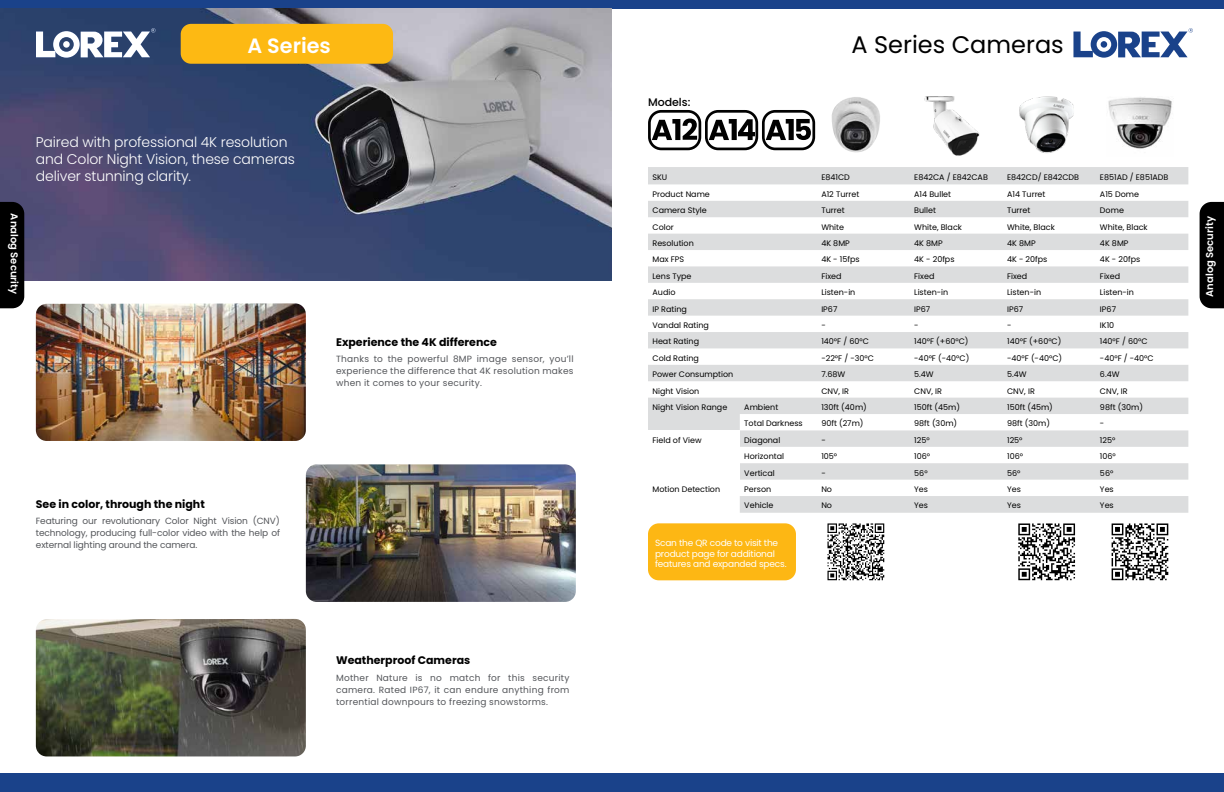
<style>
.page{position:relative;width:1224px;height:792px;background:#fff}
.page>*{position:absolute;margin:0;border:0;box-sizing:border-box;transform-origin:0 0}
.t1{font:24px "Poppins";color:#000}
.t2{font:600 20.7px "Poppins";color:#fff}
.t3{font:300 14px/16.8px "Poppins";letter-spacing:-.01em;color:#fff}
.t4{font:700 11px "Poppins";color:#000}
.t5{font:500 11px "Poppins";color:#000}
.t6{font:600 10px "Poppins";color:#fff}
.t7{font:9px/12px "Poppins";letter-spacing:.025em;color:#54565a;text-align:justify}
.t8{font:9px/10.8px "Poppins";letter-spacing:-.02em;color:#fff}
.t9{font:8px "Poppins";color:#000}
</style>
<div class="page">
<div style="left:0;top:0;width:1224px;height:9px;background:#1a428a"></div>
<div style="left:0;top:774px;width:1224px;height:18px;background:#1a428a"></div>
<img style="left:36px;top:303px;width:270px;height:138px">
<img style="left:0;top:9px;width:612px;height:271px">
<img style="left:306px;top:464px;width:270px;height:138px">
<img style="left:36px;top:619px;width:270px;height:137px">
<svg style="left:827px;top:523px;width:57px;height:57px"></svg>
<div style="left:648px;top:523px;width:148px;height:57px;background:#fdb714;border-radius:11px"></div>
<img style="left:831px;top:97px;width:49px;height:56px">
<svg style="left:648px;top:167px;width:540px;height:346px;fill:#dddedf"></svg>
<div style="left:648px;top:430px;width:92px;height:50px;background:#fff"></div>
<div style="left:181px;top:24px;width:212px;height:40px;background:#fdb913;border-radius:10px"></div>
<div style="left:648px;top:110px;width:53px;height:40px;border:3px solid #010101;border-radius:12px"></div>
<svg style="left:652px;top:119px;width:45px;height:21px"></svg>
<svg style="left:1018px;top:523px;width:57px;height:57px"></svg>
<svg style="left:1112px;top:523px;width:56px;height:57px"></svg>
<img style="left:924px;top:96px;width:56px;height:60px">
<img style="left:1019px;top:96px;width:55px;height:57px">
<img style="left:1108px;top:97px;width:64px;height:52px">
<div style="left:705px;top:110px;width:53px;height:40px;border:3px solid #010101;border-radius:12px"></div>
<svg style="left:709px;top:119px;width:46px;height:21px"></svg>
<div style="left:762px;top:110px;width:53px;height:40px;border:3px solid #010101;border-radius:12px"></div>
<svg style="left:766px;top:119px;width:45px;height:21px"></svg>
<svg style="left:1073px;top:28px;width:120px;height:30px"></svg>
<div style="left:1200px;top:202px;width:24px;height:106px;background:#000"></div>
<div style="left:0;top:202px;width:24px;height:106px;background:#000"></div>
<svg style="left:36px;top:28px;width:120px;height:30px"></svg>
<h2 class="t2" style="left:248px;top:33px;width:85px">A Series</h2>
<h1 class="t1" style="left:851px;top:31px;width:214px">A Series Cameras</h1>
<p class="t6" style="left:20px;top:213px;width:82px;rotate:90deg">Analog Security</p>
<h3 class="t3" style="left:36px;top:134px;width:261px">Paired with professional 4K resolution and Color Night Vision, these cameras deliver stunning clarity.</h3>
<h3 class="t4" style="left:336px;top:336px;width:162px">Experience the 4K difference</h3>
<p class="t7" style="left:336px;top:353px;width:239px">Thanks to the powerful 8MP image sensor, you’ll experience the difference that 4K resolution makes when it comes to your security.</p>
<h3 class="t4" style="left:36px;top:497px;width:170px">See in color, through the night</h3>
<p class="t7" style="left:36px;top:515px;width:246px">Featuring our revolutionary Color Night Vision (CNV) technology, producing full-color video with the help of external lighting around the camera.</p>
<h3 class="t5" style="left:648px;top:95px;width:44px">Models:</h3>
<p class="t9" style="left:653px;top:172px;width:16px">SKU</p>
<p class="t9" style="left:821px;top:172px;width:30px">E841CD</p>
<p class="t9" style="left:914px;top:172px;width:75px">E842CA / E842CAB</p>
<p class="t9" style="left:1007px;top:172px;width:74px">E842CD/ E842CDB</p>
<p class="t9" style="left:1100px;top:172px;width:70px">E851AD / E851ADB</p>
<p class="t9" style="left:653px;top:189px;width:59px">Product Name</p>
<p class="t9" style="left:821px;top:189px;width:39px">A12 Turret</p>
<p class="t9" style="left:914px;top:189px;width:38px">A14 Bullet</p>
<p class="t9" style="left:1007px;top:189px;width:40px">A14 Turret</p>
<p class="t9" style="left:1100px;top:189px;width:41px">A15 Dome</p>
<p class="t9" style="left:653px;top:206px;width:56px">Camera Style</p>
<p class="t9" style="left:821px;top:206px;width:25px">Turret</p>
<p class="t9" style="left:914px;top:206px;width:23px">Bullet</p>
<p class="t9" style="left:1007px;top:206px;width:25px">Turret</p>
<p class="t9" style="left:1100px;top:206px;width:25px">Dome</p>
<p class="t9" style="left:653px;top:222px;width:23px">Color</p>
<p class="t9" style="left:821px;top:222px;width:24px">White</p>
<p class="t9" style="left:914px;top:222px;width:49px">White, Black</p>
<p class="t9" style="left:1007px;top:222px;width:49px">White, Black</p>
<p class="t9" style="left:1100px;top:222px;width:49px">White, Black</p>
<p class="t9" style="left:653px;top:239px;width:43px">Resolution</p>
<p class="t9" style="left:821px;top:239px;width:30px">4K 8MP</p>
<p class="t9" style="left:914px;top:239px;width:30px">4K 8MP</p>
<p class="t9" style="left:1007px;top:239px;width:30px">4K 8MP</p>
<p class="t9" style="left:1100px;top:239px;width:30px">4K 8MP</p>
<p class="t9" style="left:653px;top:255px;width:33px">Max FPS</p>
<p class="t9" style="left:821px;top:255px;width:40px">4K - 15fps</p>
<p class="t9" style="left:914px;top:255px;width:42px">4K - 20fps</p>
<p class="t9" style="left:1007px;top:255px;width:42px">4K - 20fps</p>
<p class="t9" style="left:1100px;top:255px;width:42px">4K - 20fps</p>
<p class="t9" style="left:653px;top:271px;width:41px">Lens Type</p>
<p class="t9" style="left:821px;top:271px;width:22px">Fixed</p>
<p class="t9" style="left:914px;top:271px;width:22px">Fixed</p>
<p class="t9" style="left:1007px;top:271px;width:22px">Fixed</p>
<p class="t9" style="left:1100px;top:271px;width:22px">Fixed</p>
<p class="t9" style="left:653px;top:288px;width:25px">Audio</p>
<p class="t9" style="left:821px;top:288px;width:36px">Listen-in</p>
<p class="t9" style="left:914px;top:288px;width:36px">Listen-in</p>
<p class="t9" style="left:1007px;top:288px;width:36px">Listen-in</p>
<p class="t9" style="left:1100px;top:288px;width:36px">Listen-in</p>
<p class="t9" style="left:653px;top:304px;width:36px">IP Rating</p>
<p class="t9" style="left:821px;top:304px;width:18px">IP67</p>
<p class="t9" style="left:914px;top:304px;width:18px">IP67</p>
<p class="t9" style="left:1007px;top:304px;width:18px">IP67</p>
<p class="t9" style="left:1100px;top:304px;width:18px">IP67</p>
<p class="t9" style="left:653px;top:321px;width:58px">Vandal Rating</p>
<p class="t9" style="left:821px;top:321px;width:6px">-</p>
<p class="t9" style="left:914px;top:321px;width:6px">-</p>
<p class="t9" style="left:1007px;top:321px;width:6px">-</p>
<p class="t9" style="left:1100px;top:321px;width:16px">IK10</p>
<p class="t9" style="left:653px;top:337px;width:48px">Heat Rating</p>
<p class="t9" style="left:821px;top:337px;width:49px">140°F / 60°C</p>
<p class="t9" style="left:914px;top:337px;width:56px">140°F (+60°C)</p>
<p class="t9" style="left:1007px;top:337px;width:56px">140°F (+60°C)</p>
<p class="t9" style="left:1100px;top:337px;width:49px">140°F / 60°C</p>
<p class="t9" style="left:653px;top:353px;width:48px">Cold Rating</p>
<p class="t9" style="left:821px;top:353px;width:54px">-22°F / -30°C</p>
<p class="t9" style="left:914px;top:353px;width:57px">-40°F (-40°C)</p>
<p class="t9" style="left:1007px;top:353px;width:57px">-40°F (-40°C)</p>
<p class="t9" style="left:1100px;top:353px;width:55px">-40°F / -40°C</p>
<p class="t9" style="left:653px;top:370px;width:82px">Power Consumption</p>
<p class="t9" style="left:821px;top:370px;width:25px">7.68W</p>
<p class="t9" style="left:914px;top:370px;width:21px">5.4W</p>
<p class="t9" style="left:1007px;top:370px;width:21px">5.4W</p>
<p class="t9" style="left:1100px;top:370px;width:21px">6.4W</p>
<p class="t9" style="left:653px;top:386px;width:48px">Night Vision</p>
<p class="t9" style="left:821px;top:386px;width:29px">CNV, IR</p>
<p class="t9" style="left:914px;top:386px;width:29px">CNV, IR</p>
<p class="t9" style="left:1007px;top:386px;width:29px">CNV, IR</p>
<p class="t9" style="left:1100px;top:386px;width:29px">CNV, IR</p>
<p class="t9" style="left:653px;top:403px;width:76px">Night Vision Range</p>
<p class="t9" style="left:744px;top:403px;width:35px">Ambient</p>
<p class="t9" style="left:821px;top:403px;width:47px">130ft (40m)</p>
<p class="t9" style="left:914px;top:403px;width:47px">150ft (45m)</p>
<p class="t9" style="left:1007px;top:403px;width:47px">150ft (45m)</p>
<p class="t9" style="left:1100px;top:403px;width:45px">98ft (30m)</p>
<p class="t9" style="left:744px;top:419px;width:60px">Total Darkness</p>
<p class="t9" style="left:821px;top:419px;width:44px">90ft (27m)</p>
<p class="t9" style="left:914px;top:419px;width:45px">98ft (30m)</p>
<p class="t9" style="left:1007px;top:419px;width:45px">98ft (30m)</p>
<p class="t9" style="left:1100px;top:419px;width:6px">-</p>
<p class="t9" style="left:653px;top:435px;width:51px">Field of View</p>
<p class="t9" style="left:744px;top:435px;width:38px">Diagonal</p>
<p class="t9" style="left:821px;top:435px;width:6px">-</p>
<p class="t9" style="left:914px;top:435px;width:17px">125°</p>
<p class="t9" style="left:1007px;top:435px;width:17px">125°</p>
<p class="t9" style="left:1100px;top:435px;width:17px">125°</p>
<p class="t9" style="left:744px;top:452px;width:41px">Horizontal</p>
<p class="t9" style="left:821px;top:452px;width:17px">105°</p>
<p class="t9" style="left:914px;top:452px;width:17px">106°</p>
<p class="t9" style="left:1007px;top:452px;width:17px">106°</p>
<p class="t9" style="left:1100px;top:452px;width:17px">106°</p>
<p class="t9" style="left:744px;top:468px;width:32px">Vertical</p>
<p class="t9" style="left:821px;top:468px;width:6px">-</p>
<p class="t9" style="left:914px;top:468px;width:15px">56°</p>
<p class="t9" style="left:1007px;top:468px;width:15px">56°</p>
<p class="t9" style="left:1100px;top:468px;width:15px">56°</p>
<p class="t9" style="left:653px;top:485px;width:69px">Motion Detection</p>
<p class="t9" style="left:744px;top:485px;width:28px">Person</p>
<p class="t9" style="left:821px;top:485px;width:12px">No</p>
<p class="t9" style="left:914px;top:485px;width:15px">Yes</p>
<p class="t9" style="left:1007px;top:485px;width:15px">Yes</p>
<p class="t9" style="left:1100px;top:485px;width:15px">Yes</p>
<p class="t9" style="left:744px;top:501px;width:31px">Vehicle</p>
<p class="t9" style="left:821px;top:501px;width:12px">No</p>
<p class="t9" style="left:914px;top:501px;width:15px">Yes</p>
<p class="t9" style="left:1007px;top:501px;width:15px">Yes</p>
<p class="t9" style="left:1100px;top:501px;width:15px">Yes</p>
<p class="t8" style="left:655px;top:537px;width:133px">Scan the QR code to visit the product page for additional features and expanded specs.</p>
<h3 class="t4" style="left:336px;top:654px;width:136px">Weatherproof Cameras</h3>
<p class="t7" style="left:336px;top:672px;width:235px">Mother Nature is no match for this security camera. Rated IP67, it can endure anything from torrential downpours to freezing snowstorms.</p>
<p class="t6" style="left:1204px;top:297px;width:82px;rotate:-90deg">Analog Security</p>
</div>
